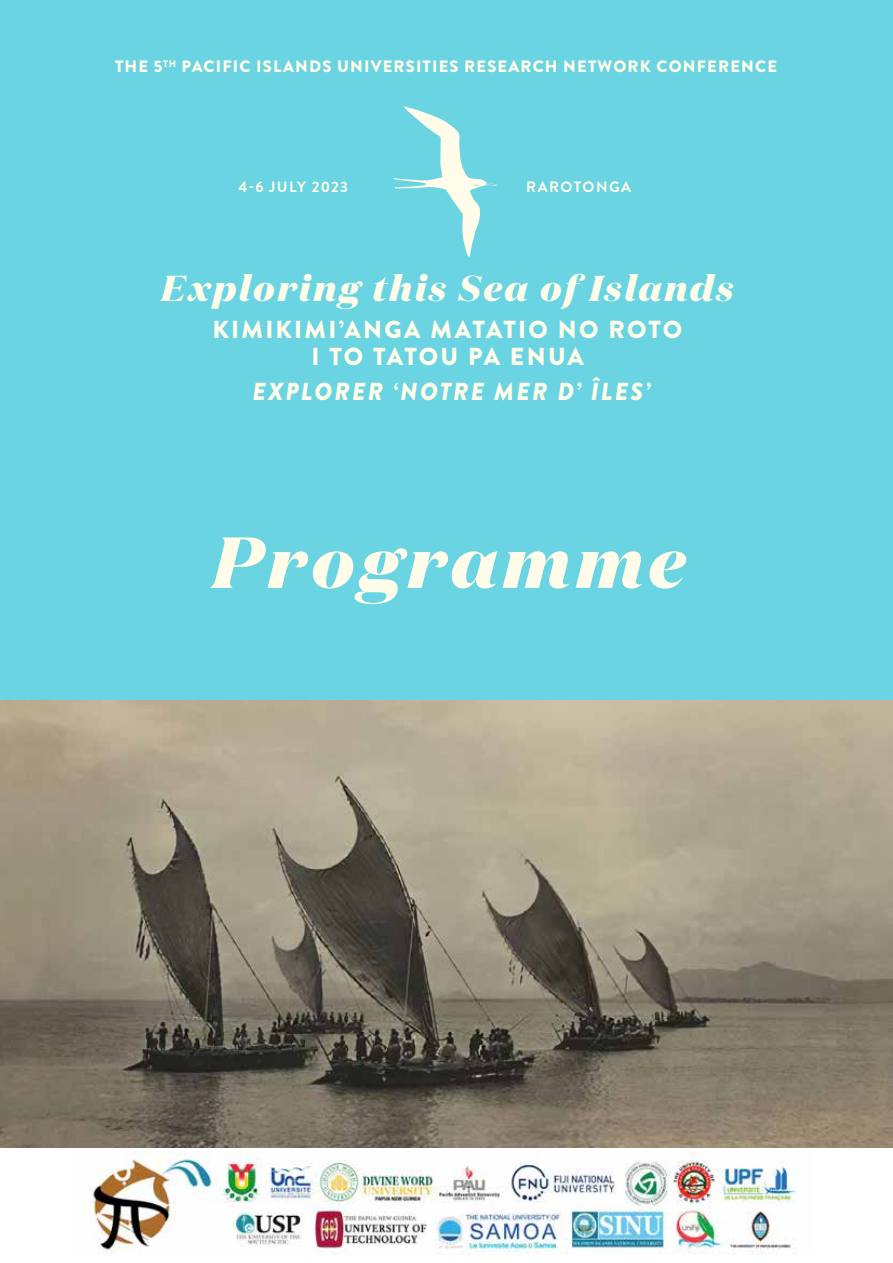
<style>
.page{position:relative;width:893px;height:1263px;background:#fff}
.page>*{position:absolute;margin:0;border:0;box-sizing:border-box;transform-origin:0 0}
.t1{font:italic 800 72px "Test Domaine Display";letter-spacing:.075em;color:#fffde9}
.t2{font:italic 800 36px "Test Domaine Display";letter-spacing:.075em;color:#fffde9}
.t3{font:900 24.6px/27px "Brandon Grotesque";letter-spacing:.085em;color:#fffde9;text-align:center}
.t4{font:italic 900 24.6px "Brandon Grotesque";letter-spacing:.09em;color:#fffde9}
.t5{font:900 16.5px "Brandon Grotesque";letter-spacing:.07em;color:#fffde9}
.t6{font:700 15px "Brandon Grotesque";letter-spacing:.075em;color:#fffde9}
.t7{font:700 15px "Brandon Grotesque";letter-spacing:.095em;color:#fffde9}
</style>
<div class="page">
<img style="left:0;top:699px;width:893px;height:449px">
<div style="left:0;top:0;width:893px;height:699px;background:#6ad4e2"></div>
<svg style="left:393px;top:106px;width:104px;height:151px"></svg>
<img style="left:89px;top:1151px;width:709px;height:103px">
<p class="t5" style="left:115px;top:55px;width:663px">THE 5<sup>TH</sup> PACIFIC ISLANDS UNIVERSITIES RESEARCH NETWORK CONFERENCE</p>
<p class="t6" style="left:239px;top:177px;width:111px">4-6 JULY 2023</p>
<p class="t7" style="left:526px;top:177px;width:106px">RAROTONGA</p>
<h2 class="t2" style="left:162px;top:264px;width:573px">Exploring this Sea of Islands</h2>
<h3 class="t3" style="left:213px;top:316px;width:471px">KIMIKIMI’ANGA MATATIO NO ROTO<br>I TO TATOU PA ENUA</h3>
<h3 class="t4" style="left:252px;top:374px;width:400px">EXPLORER ‘NOTRE MER D’ ÎLES’</h3>
<h1 class="t1" style="left:213px;top:515px;width:474px">Programme</h1>
</div>
